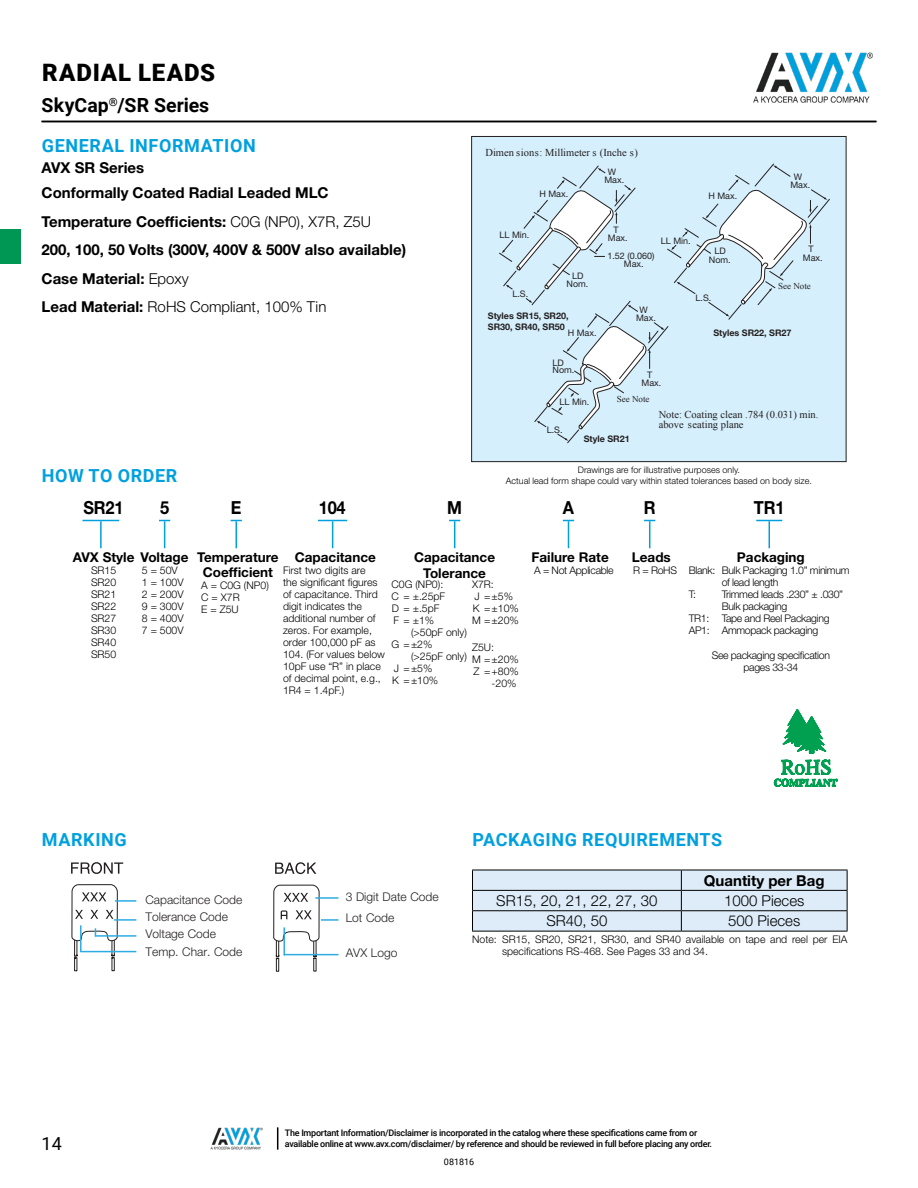
<style>
.page{position:relative;width:918px;height:1188px;background:#fff}
.page>*{position:absolute;margin:0;border:0;box-sizing:border-box;transform-origin:0 0}
.t1{font:900 24px "Roboto";letter-spacing:.045em;color:#000}
.t2{font:700 19.5px "Roboto";color:#000}
.t3{font:700 18px "Roboto";letter-spacing:.035em;color:#00a0df}
.t4{font:700 18px "Helvetica Neue LT Std";letter-spacing:-.01em;color:#000;scale:.91 1}
.t5{font:18px "Roboto";color:#000}
.t6{font:700 15px/28.5px "Helvetica Neue LT Std";color:#000}
.t7{font:300 15px "Helvetica Neue LT Std";color:#000}
.t8{font:700 13.5px/16.5px "Helvetica Neue LT Std";color:#000;text-align:center}
.t9{font:300 12px/17.4px "Helvetica Neue LT Std";color:#231f20}
.t10{font:300 10.5px/12px "Helvetica Neue LT Std";color:#000}
.t11{font:300 10.5px/12px "Helvetica Neue LT Std";letter-spacing:-.03em;color:#000;text-align:center}
.t12{font:10.5px/10.5px "Times New Roman";color:#231f20}
.t13{font:500 9px "Roboto";letter-spacing:-.03em;color:#000}
.t14{font:9px/7.9px "Helvetica Neue LT Std";color:#231f20;text-align:center}
.t15{font:300 9px/10.5px "Helvetica Neue LT Std";color:#000;text-align:center}
.t16{font:700 9px/10.8px "Helvetica Neue";color:#231f20}
.t17{font:9px "Times New Roman";color:#231f20}
.t18{font:9px "Roboto";letter-spacing:.01em;color:#000}
.s1{font-weight:300}
</style>
<div class="page">
<img style="left:211px;top:1127px;width:52px;height:23px">
<svg style="left:277px;top:1127px;width:1px;height:23px"></svg>
<img style="left:753px;top:52px;width:120px;height:51px">
<hr style="left:42px;top:121px;width:834px;height:1px;background:#000">
<div style="left:0;top:230px;width:21px;height:34px;background:#009754"></div>
<div style="left:472px;top:137px;width:374px;height:324px;background:#d5effc"></div>
<hr style="left:82px;top:520px;width:37px;height:1px;background:#00a0df">
<hr style="left:100px;top:521px;width:2px;height:27px;background:#00a0df">
<svg style="left:318px;top:520px;width:29px;height:28px"></svg>
<svg style="left:159px;top:520px;width:11px;height:28px"></svg>
<svg style="left:231px;top:520px;width:11px;height:28px"></svg>
<svg style="left:499px;top:163px;width:348px;height:624px"></svg>
<svg style="left:449px;top:520px;width:11px;height:28px"></svg>
<svg style="left:71px;top:862px;width:52px;height:12px"></svg>
<svg style="left:275px;top:862px;width:41px;height:12px"></svg>
<hr style="left:115px;top:900px;width:21px;height:2px;background:#2cace2">
<hr style="left:114px;top:919px;width:22px;height:2px;background:#2cace2">
<hr style="left:95px;top:935px;width:41px;height:2px;background:#2cace2">
<hr style="left:80px;top:951px;width:56px;height:1px;background:#2cace2">
<svg style="left:71px;top:884px;width:47px;height:87px"></svg>
<svg style="left:273px;top:885px;width:65px;height:87px"></svg>
<hr style="left:284px;top:954px;width:54px;height:1px;background:#2cace2">
<hr style="left:283px;top:927px;width:2px;height:28px;background:#2cace2">
<svg style="left:472px;top:870px;width:376px;height:61px;background:#d0dfea"></svg>
<hr style="left:472px;top:931px;width:209px;height:1px;background:#000">
<hr style="left:681px;top:931px;width:167px;height:1px;background:#000">
<h1 class="t1" style="left:42px;top:56px;width:175px">RADIAL LEADS</h1>
<h2 class="t2" style="left:42px;top:92px;width:169px">SkyCap<sup>®</sup>/SR Series</h2>
<h3 class="t3" style="left:42px;top:133px;width:216px">GENERAL INFORMATION</h3>
<h3 class="t6" style="left:42px;top:155px;width:289px;line-height:25.5px">AVX SR Series<br>Conformally Coated Radial Leaded MLC</h3>
<h3 class="t6" style="left:42px;top:207px;width:366px">Temperature Coefficients: <span class="s1">C0G (NP0), X7R, Z5U<br></span>200, 100, 50 Volts (300V, 400V &amp; 500V also available)<br>Case Material: <span class="s1">Epoxy<br></span>Lead Material: <span class="s1">RoHS Compliant, 100% Tin</span></h3>
<p class="t12" style="left:485px;top:147px;width:154px">Dimen sions: Millimeter s (Inche s)</p>
<p class="t14" style="left:604px;top:168px;width:21px">W<br>Max.</p>
<p class="t14" style="left:500px;top:231px;width:31px">LL Min.</p>
<p class="t14" style="left:512px;top:290px;width:17px">L.S.</p>
<p class="t14" style="left:539px;top:190px;width:30px">H Max.</p>
<p class="t14" style="left:708px;top:192px;width:30px">H Max.</p>
<p class="t14" style="left:567px;top:271px;width:23px;line-height:8.6px">LD<br>Nom.</p>
<p class="t14" style="left:613px;top:226px;width:7px">T</p>
<p class="t14" style="left:608px;top:234px;width:21px">Max.</p>
<p class="t14" style="left:661px;top:237px;width:31px">LL Min.</p>
<p class="t14" style="left:624px;top:252px;width:32px;text-align:left;text-indent:-16px">1.52 (0.060)<br>Max.</p>
<p class="t14" style="left:709px;top:247px;width:23px;line-height:8.6px">LD<br>Nom.</p>
<p class="t14" style="left:696px;top:294px;width:17px">L.S.</p>
<p class="t14" style="left:790px;top:173px;width:21px">W<br>Max.</p>
<p class="t14" style="left:808px;top:245px;width:7px">T</p>
<p class="t14" style="left:803px;top:254px;width:21px">Max.</p>
<p class="t17" style="left:778px;top:280px;width:34px">See Note</p>
<p class="t16" style="left:488px;top:311px;width:82px">Styles SR15, SR20,<br>SR30, SR40, SR50</p>
<p class="t14" style="left:568px;top:328px;width:30px">H Max.</p>
<p class="t14" style="left:552px;top:359px;width:23px;line-height:7.5px;text-align:left">LD<br>Nom.</p>
<p class="t14" style="left:560px;top:398px;width:31px">LL Min.</p>
<p class="t14" style="left:547px;top:426px;width:17px">L.S.</p>
<p class="t14" style="left:636px;top:306px;width:21px">W<br>Max.</p>
<p class="t14" style="left:647px;top:371px;width:7px">T</p>
<p class="t14" style="left:642px;top:379px;width:21px">Max.</p>
<p class="t17" style="left:617px;top:393px;width:34px">See Note</p>
<p class="t16" style="left:713px;top:328px;width:80px">Styles SR22, SR27</p>
<p class="t12" style="left:659px;top:409px;width:161px">Note: Coating clean .784 (0.031) min. above seating plane</p>
<p class="t16" style="left:584px;top:433px;width:48px">Style SR21</p>
<h3 class="t3" style="left:42px;top:463px;width:137px">HOW TO ORDER</h3>
<p class="t15" style="left:506px;top:465px;width:308px">Drawings are for illustrative purposes only.<br>Actual lead form shape could vary within stated tolerances based on body size.</p>
<h3 class="t4" style="left:83px;top:496px;width:46px">SR21</h3>
<h3 class="t4" style="left:160px;top:496px;width:12px">5</h3>
<h3 class="t4" style="left:231px;top:496px;width:13px">E</h3>
<h3 class="t4" style="left:319px;top:496px;width:31px">104</h3>
<h3 class="t4" style="left:447px;top:496px;width:18px">M</h3>
<h3 class="t4" style="left:563px;top:496px;width:14px">A</h3>
<h3 class="t4" style="left:644px;top:496px;width:14px">R</h3>
<h3 class="t4" style="left:754px;top:496px;width:35px">TR1</h3>
<p class="t8" style="left:73px;top:548px;width:63px">AVX Style</p>
<p class="t10" style="left:91px;top:564px;width:27px;text-align:justify">SR15<br>SR20<br>SR21<br>SR22<br>SR27<br>SR30<br>SR40<br>SR50</p>
<p class="t8" style="left:295px;top:548px;width:82px">Capacitance</p>
<p class="t10" style="left:283px;top:564px;width:103px">First two digits are<br>the significant figures of capacitance. Third digit indicates the additional number of zeros. For example, order 100,000 pF as<br>104. (For values below<br>10pF use “R” in place of decimal point, e.g.,<br>1R4 = 1.4pF.)</p>
<p class="t8" style="left:414px;top:548px;width:82px">Capacitance<br>Tolerance</p>
<p class="t8" style="left:141px;top:548px;width:49px">Voltage</p>
<p class="t10" style="left:142px;top:564px;width:43px">5 = 50V<br>1 = 100V<br>2 = 200V<br>9 = 300V<br>8 = 400V<br>7 = 500V</p>
<p class="t8" style="left:197px;top:549px;width:83px;line-height:15px">Temperature<br>Coefficient</p>
<p class="t10" style="left:201px;top:579px;width:69px">A = C0G (NP0)<br>C = X7R<br>E = Z5U</p>
<p class="t8" style="left:532px;top:548px;width:79px">Failure Rate</p>
<p class="t11" style="left:534px;top:564px;width:81px">A = Not Applicable</p>
<p class="t8" style="left:632px;top:548px;width:41px">Leads</p>
<p class="t10" style="left:633px;top:564px;width:45px">R = RoHS</p>
<p class="t8" style="left:737px;top:548px;width:69px">Packaging</p>
<p class="t11" style="left:689px;top:564px;width:162px">Blank: Bulk Packaging 1.0” minimum</p>
<p class="t11" style="left:722px;top:576px;width:58px">of lead length</p>
<p class="t10" style="left:689px;top:588px;width:9px">T:</p>
<p class="t11" style="left:722px;top:588px;width:123px">Trimmed leads .230” ± .030”</p>
<p class="t11" style="left:722px;top:600px;width:67px">Bulk packaging</p>
<p class="t11" style="left:689px;top:612px;width:142px">TR1: Tape and Reel Packaging</p>
<p class="t11" style="left:689px;top:624px;width:131px">AP1: Ammopack packaging</p>
<p class="t11" style="left:712px;top:649px;width:120px">See packaging specification pages 33-34</p>
<p class="t10" style="left:392px;top:578px;width:55px">C0G (NP0):<br>C = ±.25pF<br>D = ±.5pF<br>F = ±1%</p>
<p class="t10" style="left:392px;top:626px;width:77px;text-indent:19px">(&gt;50pF only)<br>G =±2%</p>
<p class="t10" style="left:392px;top:650px;width:76px;text-indent:19px">(&gt;25pF only)<br>J =±5%<br>K =±10%</p>
<p class="t10" style="left:472px;top:578px;width:48px">X7R:<br>J =±5%<br>K =±10%<br>M =±20%</p>
<p class="t10" style="left:472px;top:641px;width:23px">Z5U:</p>
<p class="t10" style="left:472px;top:653px;width:48px">M =±20%</p>
<p class="t10" style="left:474px;top:665px;width:47px">Z =+80%</p>
<p class="t10" style="left:492px;top:677px;width:26px">-20%</p>
<h3 class="t3" style="left:42px;top:827px;width:86px">MARKING</h3>
<h3 class="t3" style="left:472px;top:827px;width:251px">PACKAGING REQUIREMENTS</h3>
<p class="t9" style="left:145px;top:890px;width:98px">Capacitance Code<br>Tolerance Code<br>Voltage Code<br>Temp. Char. Code</p>
<p class="t9" style="left:346px;top:887px;width:94px;line-height:20.4px">3 Digit Date Code<br>Lot Code</p>
<p class="t9" style="left:346px;top:943px;width:53px">AVX Logo</p>
<h3 class="t6" style="left:704px;top:866px;width:122px">Quantity per Bag</h3>
<h3 class="t7" style="left:496px;top:891px;width:163px">SR15, 20, 21, 22, 27, 30</h3>
<h3 class="t7" style="left:724px;top:891px;width:82px">1000 Pieces</h3>
<h3 class="t7" style="left:546px;top:912px;width:63px">SR40, 50</h3>
<h3 class="t7" style="left:728px;top:912px;width:73px">500 Pieces</h3>
<p class="t10" style="left:502px;top:933px;width:347px;text-indent:-30px">Note: SR15, SR20, SR21, SR30, and SR40 available on tape and reel per EIA specifications RS-468. See Pages 33 and 34.</p>
<p class="t13" style="left:285px;top:1127px;width:414px">The Important Information/Disclaimer is incorporated in the catalog where these specifications came from or</p>
<h3 class="t5" style="left:42px;top:1131px;width:22px">14</h3>
<p class="t13" style="left:285px;top:1138px;width:429px">available online at www.avx.com/disclaimer/ by reference and should be reviewed in full before placing any order.</p>
<p class="t18" style="left:444px;top:1155px;width:32px">081816</p>
</div>
